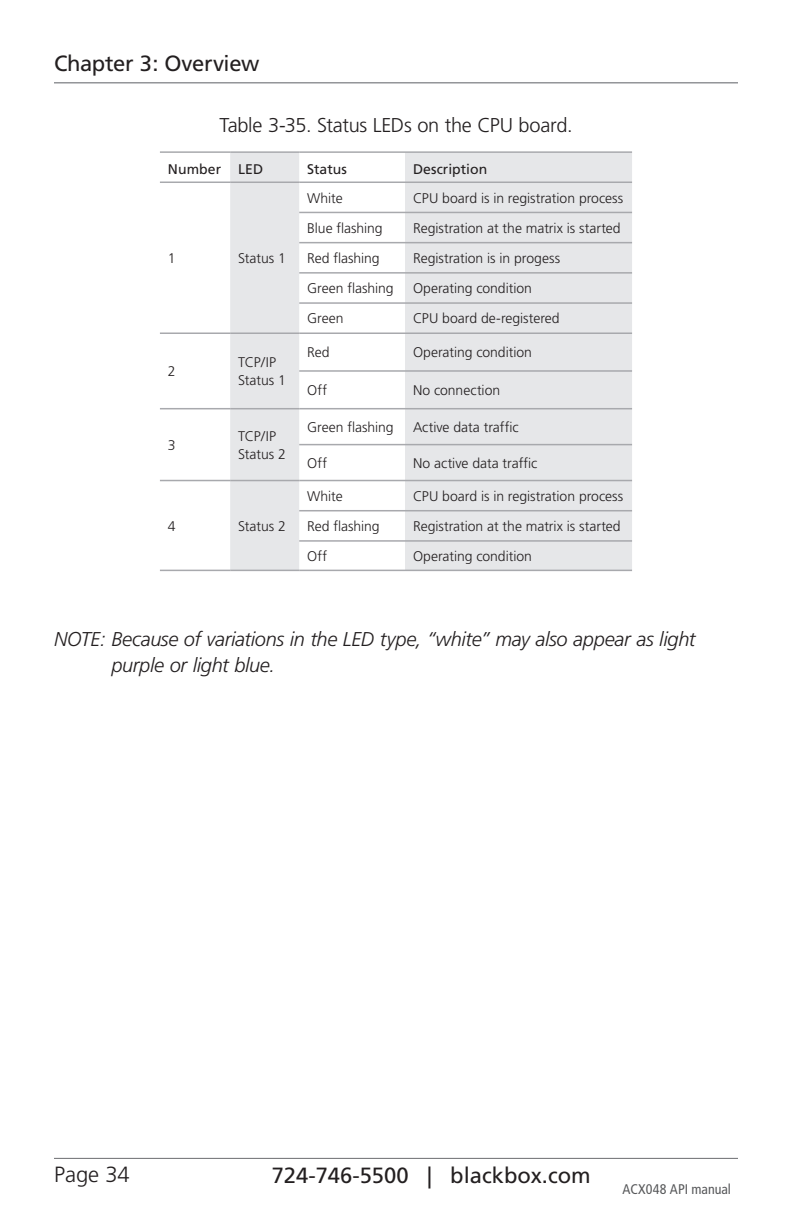
<style>
.page{position:relative;width:792px;height:1224px;background:#fff}
.page>*{position:absolute;margin:0;border:0;box-sizing:border-box;transform-origin:0 0}
.t1{font:22px "Frutiger";color:#231f20}
.t2{font:300 22px "Frutiger";color:#231f20}
.t3{font:italic 300 20px/26px "Frutiger";letter-spacing:-.015em;color:#231f20}
.t4{font:300 20px "Frutiger";letter-spacing:-.015em;color:#231f20}
.t5{font:300 14px/18px "Frutiger";letter-spacing:-.005em;color:#231f20}
.t6{font:14px "Frutiger";letter-spacing:.005em;color:#231f20}
.t7{font:condensed 14px "Frutiger";color:#57585a}
</style>
<div class="page">
<hr style="left:54px;top:1158px;width:684px;height:1px;background:#6c6d70">
<hr style="left:54px;top:82px;width:684px;height:2px;background:#939598">
<svg style="left:160px;top:181px;width:70px;height:389px"></svg>
<svg style="left:230px;top:153px;width:402px;height:417px;fill:#e6e7e9"></svg>
<hr style="left:160px;top:151px;width:70px;height:2px;background:#a8a9ad">
<hr style="left:230px;top:151px;width:69px;height:2px;background:#a8a9ad">
<hr style="left:299px;top:151px;width:106px;height:2px;background:#a8a9ad">
<hr style="left:405px;top:151px;width:227px;height:2px;background:#a8a9ad">
<hr style="left:160px;top:182px;width:70px;height:1px;background:#a8a9ad">
<hr style="left:230px;top:182px;width:69px;height:1px;background:#a8a9ad">
<hr style="left:299px;top:182px;width:106px;height:1px;background:#a8a9ad">
<hr style="left:405px;top:182px;width:227px;height:1px;background:#a8a9ad">
<hr style="left:299px;top:212px;width:106px;height:1px;background:#a8a9ad">
<hr style="left:405px;top:212px;width:227px;height:1px;background:#a8a9ad">
<hr style="left:299px;top:242px;width:106px;height:1px;background:#a8a9ad">
<hr style="left:405px;top:242px;width:227px;height:1px;background:#a8a9ad">
<hr style="left:299px;top:272px;width:106px;height:2px;background:#a8a9ad">
<hr style="left:405px;top:272px;width:227px;height:2px;background:#a8a9ad">
<hr style="left:299px;top:302px;width:106px;height:2px;background:#a8a9ad">
<hr style="left:405px;top:302px;width:227px;height:2px;background:#a8a9ad">
<hr style="left:160px;top:333px;width:70px;height:1px;background:#a8a9ad">
<hr style="left:230px;top:333px;width:69px;height:1px;background:#a8a9ad">
<hr style="left:299px;top:333px;width:106px;height:1px;background:#a8a9ad">
<hr style="left:405px;top:333px;width:227px;height:1px;background:#a8a9ad">
<hr style="left:299px;top:370px;width:106px;height:2px;background:#a8a9ad">
<hr style="left:405px;top:370px;width:227px;height:2px;background:#a8a9ad">
<hr style="left:160px;top:408px;width:70px;height:1px;background:#a8a9ad">
<hr style="left:230px;top:408px;width:69px;height:1px;background:#a8a9ad">
<hr style="left:299px;top:408px;width:106px;height:1px;background:#a8a9ad">
<hr style="left:405px;top:408px;width:227px;height:1px;background:#a8a9ad">
<hr style="left:299px;top:444px;width:106px;height:1px;background:#a8a9ad">
<hr style="left:405px;top:444px;width:227px;height:1px;background:#a8a9ad">
<hr style="left:160px;top:480px;width:70px;height:1px;background:#a8a9ad">
<hr style="left:230px;top:480px;width:69px;height:1px;background:#a8a9ad">
<hr style="left:299px;top:480px;width:106px;height:1px;background:#a8a9ad">
<hr style="left:405px;top:480px;width:227px;height:1px;background:#a8a9ad">
<hr style="left:299px;top:510px;width:106px;height:1px;background:#a8a9ad">
<hr style="left:405px;top:510px;width:227px;height:1px;background:#a8a9ad">
<hr style="left:299px;top:540px;width:106px;height:2px;background:#a8a9ad">
<hr style="left:405px;top:540px;width:227px;height:2px;background:#a8a9ad">
<hr style="left:160px;top:570px;width:70px;height:1px;background:#a8a9ad">
<hr style="left:230px;top:570px;width:69px;height:1px;background:#a8a9ad">
<hr style="left:299px;top:570px;width:106px;height:1px;background:#a8a9ad">
<hr style="left:405px;top:570px;width:227px;height:1px;background:#a8a9ad">
<h1 class="t1" style="left:54px;top:50px;width:207px">Chapter 3: Overview</h1>
<h2 class="t4" style="left:219px;top:114px;width:355px">Table 3-35. Status LEDs on the CPU board.</h2>
<p class="t6" style="left:168px;top:161px;width:97px">Number LED</p>
<p class="t6" style="left:307px;top:161px;width:41px">Status</p>
<p class="t6" style="left:413px;top:161px;width:76px">Description</p>
<p class="t5" style="left:168px;top:249px;width:9px">1</p>
<p class="t5" style="left:238px;top:249px;width:49px">Status 1</p>
<p class="t5" style="left:168px;top:363px;width:9px">2</p>
<p class="t5" style="left:238px;top:354px;width:49px">TCP/IP<br>Status 1</p>
<p class="t5" style="left:168px;top:436px;width:9px">3</p>
<p class="t5" style="left:238px;top:427px;width:49px">TCP/IP<br>Status 2</p>
<p class="t5" style="left:168px;top:517px;width:9px">4</p>
<p class="t5" style="left:238px;top:517px;width:49px">Status 2</p>
<p class="t5" style="left:307px;top:189px;width:37px">White</p>
<p class="t5" style="left:413px;top:189px;width:212px">CPU board is in registration process</p>
<p class="t5" style="left:307px;top:219px;width:77px">Blue flashing</p>
<p class="t5" style="left:413px;top:219px;width:209px">Registration at the matrix is started</p>
<p class="t5" style="left:307px;top:249px;width:74px">Red flashing</p>
<p class="t5" style="left:413px;top:249px;width:149px">Registration is in progess</p>
<p class="t5" style="left:307px;top:280px;width:88px">Green flashing</p>
<p class="t5" style="left:413px;top:280px;width:121px">Operating condition</p>
<p class="t5" style="left:307px;top:310px;width:38px">Green</p>
<p class="t5" style="left:413px;top:310px;width:148px">CPU board de-registered</p>
<p class="t5" style="left:307px;top:344px;width:24px">Red</p>
<p class="t5" style="left:413px;top:344px;width:121px">Operating condition</p>
<p class="t5" style="left:307px;top:381px;width:21px">Off</p>
<p class="t5" style="left:413px;top:381px;width:89px">No connection</p>
<p class="t5" style="left:307px;top:418px;width:88px">Green flashing</p>
<p class="t5" style="left:413px;top:418px;width:107px">Active data traffic</p>
<p class="t5" style="left:307px;top:454px;width:21px">Off</p>
<p class="t5" style="left:413px;top:454px;width:126px">No active data traffic</p>
<p class="t5" style="left:307px;top:487px;width:37px">White</p>
<p class="t5" style="left:413px;top:487px;width:212px">CPU board is in registration process</p>
<p class="t5" style="left:307px;top:517px;width:74px">Red flashing</p>
<p class="t5" style="left:413px;top:517px;width:209px">Registration at the matrix is started</p>
<p class="t5" style="left:307px;top:547px;width:21px">Off</p>
<p class="t5" style="left:413px;top:547px;width:121px">Operating condition</p>
<h2 class="t3" style="left:111px;top:626px;width:586px;text-indent:-57px">NOTE: Because of variations in the LED type, “white” may also appear as light purple or light blue.</h2>
<h1 class="t2" style="left:54px;top:1162px;width:77px">Page 34</h1>
<h1 class="t1" style="left:272px;top:1163px;width:321px">724-746-5500 | blackbox.com</h1>
<p class="t7" style="left:622px;top:1181px;width:110px">ACX048 API manual</p>
</div>
